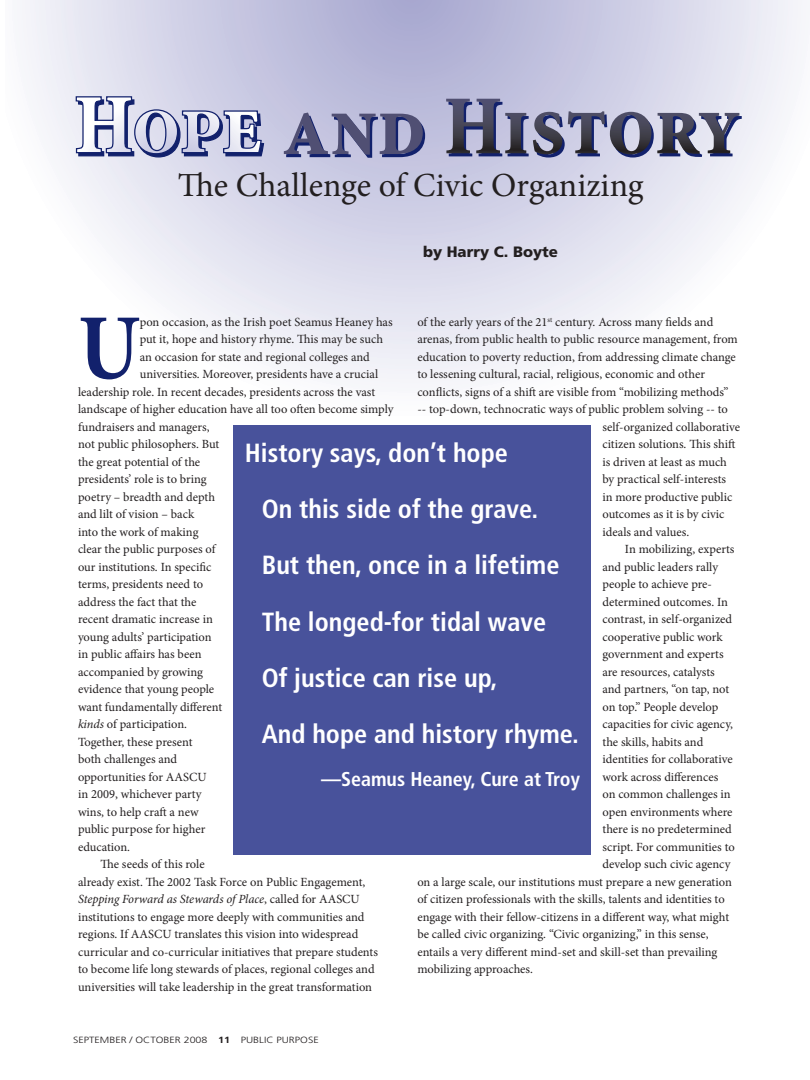
<style>
.page{position:relative;width:810px;height:1080px;background:#fff}
.page>*{position:absolute;margin:0;border:0;box-sizing:border-box;transform-origin:0 0}
.t1{font:700 condensed 94.25px "Minion Pro";color:#12216c}
.t2{font:33.75px "Minion Pro";color:#231f20}
.pullFrutConRev{font:700 condensed 26.25px "Frutiger";color:#fff}
.pullFrutConRev-2{font:700 condensed 20px "Frutiger";color:#fff}
.byline{font:900 15px "Frutiger";color:#231f20}
.t3{font:12.5px/17.5px "Minion Pro";color:#231f20}
.pg_footer_left{font:300 9px "Frutiger";color:#231f20;scale:1.19 1}
.s1{font-style:italic}
.s2{font-weight:700}
</style>
<div class="page">
<svg style="left:25px;top:0;width:773px;height:426px"></svg>
<div style="left:234px;top:425px;width:357px;height:429px;background:#48529b"></div>
<svg style="left:284px;top:113px;width:141px;height:45px;background:#8182a7"></svg>
<svg style="left:446px;top:99px;width:296px;height:59px;background:#8e8fa7"></svg>
<svg style="left:75px;top:61px;width:190px;height:97px;background:#bec0d9"></svg>
<p class="t2" style="left:178px;top:163px;width:467px">The Challenge of Civic Organizing</p>
<p class="byline" style="left:423px;top:243px;width:137px">by Harry C. Boyte</p>
<p class="t1" style="left:78px;top:283px;width:63px">U</p>
<p class="t3" style="left:140px;top:313px;width:254px">pon occasion, as the Irish poet Seamus Heaney has</p>
<p class="t3" style="left:417px;top:313px;width:297px">of the early years of the 21<sup>st</sup> century. Across many fields and</p>
<p class="t3" style="left:417px;top:331px;width:322px">arenas, from public health to public resource management, from</p>
<p class="t3" style="left:417px;top:348px;width:320px">education to poverty reduction, from addressing climate change</p>
<p class="t3" style="left:417px;top:366px;width:289px">to lessening cultural, racial, religious, economic and other</p>
<p class="t3" style="left:417px;top:383px;width:313px">conflicts, signs of a shift are visible from “mobilizing methods”</p>
<p class="t3" style="left:417px;top:401px;width:312px">-- top-down, technocratic ways of public problem solving -- to</p>
<p class="t3" style="left:602px;top:418px;width:139px">self-organized collaborative</p>
<p class="t3" style="left:602px;top:436px;width:134px">citizen solutions. This shift</p>
<p class="t3" style="left:602px;top:453px;width:126px">is driven at least as much</p>
<p class="t3" style="left:602px;top:471px;width:125px">by practical self-interests</p>
<p class="t3" style="left:602px;top:488px;width:131px">in more productive public</p>
<p class="t3" style="left:602px;top:506px;width:124px">outcomes as it is by civic</p>
<p class="t3" style="left:602px;top:523px;width:88px">ideals and values.</p>
<p class="t3" style="left:625px;top:541px;width:111px">In mobilizing, experts</p>
<p class="t3" style="left:602px;top:558px;width:117px">and public leaders rally</p>
<p class="t3" style="left:602px;top:576px;width:111px">people to achieve pre-</p>
<p class="t3" style="left:602px;top:593px;width:127px">determined outcomes. In</p>
<p class="t3" style="left:602px;top:611px;width:131px">contrast, in self-organized</p>
<p class="t3" style="left:602px;top:628px;width:122px">cooperative public work</p>
<p class="t3" style="left:602px;top:646px;width:123px">government and experts</p>
<p class="t3" style="left:602px;top:663px;width:114px">are resources, catalysts</p>
<p class="t3" style="left:602px;top:681px;width:128px">and partners, “on tap, not</p>
<p class="t3" style="left:602px;top:698px;width:117px">on top.” People develop</p>
<p class="t3" style="left:602px;top:716px;width:132px">capacities for civic agency,</p>
<p class="t3" style="left:602px;top:733px;width:102px">the skills, habits and</p>
<p class="t3" style="left:602px;top:751px;width:132px">identities for collaborative</p>
<p class="t3" style="left:602px;top:768px;width:117px">work across differences</p>
<p class="t3" style="left:602px;top:786px;width:130px">on common challenges in</p>
<p class="t3" style="left:602px;top:803px;width:132px">open environments where</p>
<p class="t3" style="left:602px;top:821px;width:131px">there is no predetermined</p>
<p class="t3" style="left:602px;top:838px;width:134px">script. For communities to</p>
<p class="t3" style="left:602px;top:856px;width:129px">develop such civic agency</p>
<p class="t3" style="left:417px;top:873px;width:316px">on a large scale, our institutions must prepare a new generation</p>
<p class="t3" style="left:417px;top:891px;width:309px">of citizen professionals with the skills, talents and identities to</p>
<p class="t3" style="left:417px;top:908px;width:313px">engage with their fellow-citizens in a different way, what might</p>
<p class="t3" style="left:417px;top:926px;width:293px">be called civic organizing. “Civic organizing,” in this sense,</p>
<p class="t3" style="left:417px;top:943px;width:302px">entails a very different mind-set and skill-set than prevailing</p>
<p class="t3" style="left:417px;top:961px;width:117px">mobilizing approaches.</p>
<p class="t3" style="left:140px;top:331px;width:245px">put it, hope and history rhyme. This may be such</p>
<p class="t3" style="left:140px;top:348px;width:232px">an occasion for state and regional colleges and</p>
<p class="t3" style="left:140px;top:366px;width:240px">universities. Moreover, presidents have a crucial</p>
<p class="t3" style="left:78px;top:383px;width:299px">leadership role. In recent decades, presidents across the vast</p>
<p class="t3" style="left:78px;top:401px;width:317px">landscape of higher education have all too often become simply</p>
<p class="t3" style="left:78px;top:418px;width:133px">fundraisers and managers,</p>
<p class="t3" style="left:78px;top:436px;width:143px">not public philosophers. But</p>
<p class="t3" style="left:78px;top:453px;width:124px">the great potential of the</p>
<p class="t3" style="left:78px;top:471px;width:130px">presidents’ role is to bring</p>
<p class="t3" style="left:78px;top:488px;width:139px">poetry – breadth and depth</p>
<p class="t3" style="left:78px;top:506px;width:118px">and lilt of vision – back</p>
<p class="t3" style="left:78px;top:523px;width:122px">into the work of making</p>
<p class="t3" style="left:78px;top:541px;width:139px">clear the public purposes of</p>
<p class="t3" style="left:78px;top:558px;width:135px">our institutions. In specific</p>
<p class="t3" style="left:78px;top:576px;width:127px">terms, presidents need to</p>
<p class="t3" style="left:78px;top:593px;width:120px">address the fact that the</p>
<p class="t3" style="left:78px;top:611px;width:136px">recent dramatic increase in</p>
<p class="t3" style="left:78px;top:628px;width:135px">young adults’ participation</p>
<p class="t3" style="left:78px;top:646px;width:125px">in public affairs has been</p>
<p class="t3" style="left:78px;top:663px;width:127px">accompanied by growing</p>
<p class="t3" style="left:78px;top:681px;width:138px">evidence that young people</p>
<p class="t3" style="left:78px;top:698px;width:146px">want fundamentally different</p>
<p class="t3" style="left:78px;top:716px;width:111px"><span class="s1">kinds</span> of participation.</p>
<p class="t3" style="left:78px;top:733px;width:116px">Together, these present</p>
<p class="t3" style="left:78px;top:751px;width:101px">both challenges and</p>
<p class="t3" style="left:78px;top:768px;width:130px">opportunities for AASCU</p>
<p class="t3" style="left:78px;top:786px;width:125px">in 2009, whichever party</p>
<p class="t3" style="left:78px;top:803px;width:122px">wins, to help craft a new</p>
<p class="t3" style="left:78px;top:821px;width:129px">public purpose for higher</p>
<p class="t3" style="left:78px;top:838px;width:54px">education.</p>
<p class="t3" style="left:78px;top:856px;width:301px;text-indent:22px">The seeds of this role<br>already exist. The 2002 Task Force on Public Engagement, <span class="s1">Stepping Forward as Stewards of Place</span>, called for AASCU institutions to engage more deeply with communities and regions. If AASCU translates this vision into widespread curricular and co-curricular initiatives that prepare students to become life long stewards of places, regional colleges and universities will take leadership in the great transformation</p>
<p class="pullFrutConRev" style="left:245px;top:437px;width:265px">History says, don’t hope</p>
<p class="pullFrutConRev" style="left:262px;top:494px;width:278px">On this side of the grave.</p>
<p class="pullFrutConRev" style="left:262px;top:550px;width:299px">But then, once in a lifetime</p>
<p class="pullFrutConRev" style="left:262px;top:606px;width:286px">The longed-for tidal wave</p>
<p class="pullFrutConRev" style="left:262px;top:662px;width:237px">Of justice can rise up,</p>
<p class="pullFrutConRev" style="left:262px;top:719px;width:319px">And hope and history rhyme.</p>
<p class="pullFrutConRev-2" style="left:321px;top:767px;width:260px">—Seamus Heaney, Cure at Troy</p>
<p class="pg_footer_left" style="left:73px;top:1035px;width:208px">SEPTEMBER / OCTOBER 2008 <span class="s2">11</span> PUBLIC PURPOSE</p>
</div>
